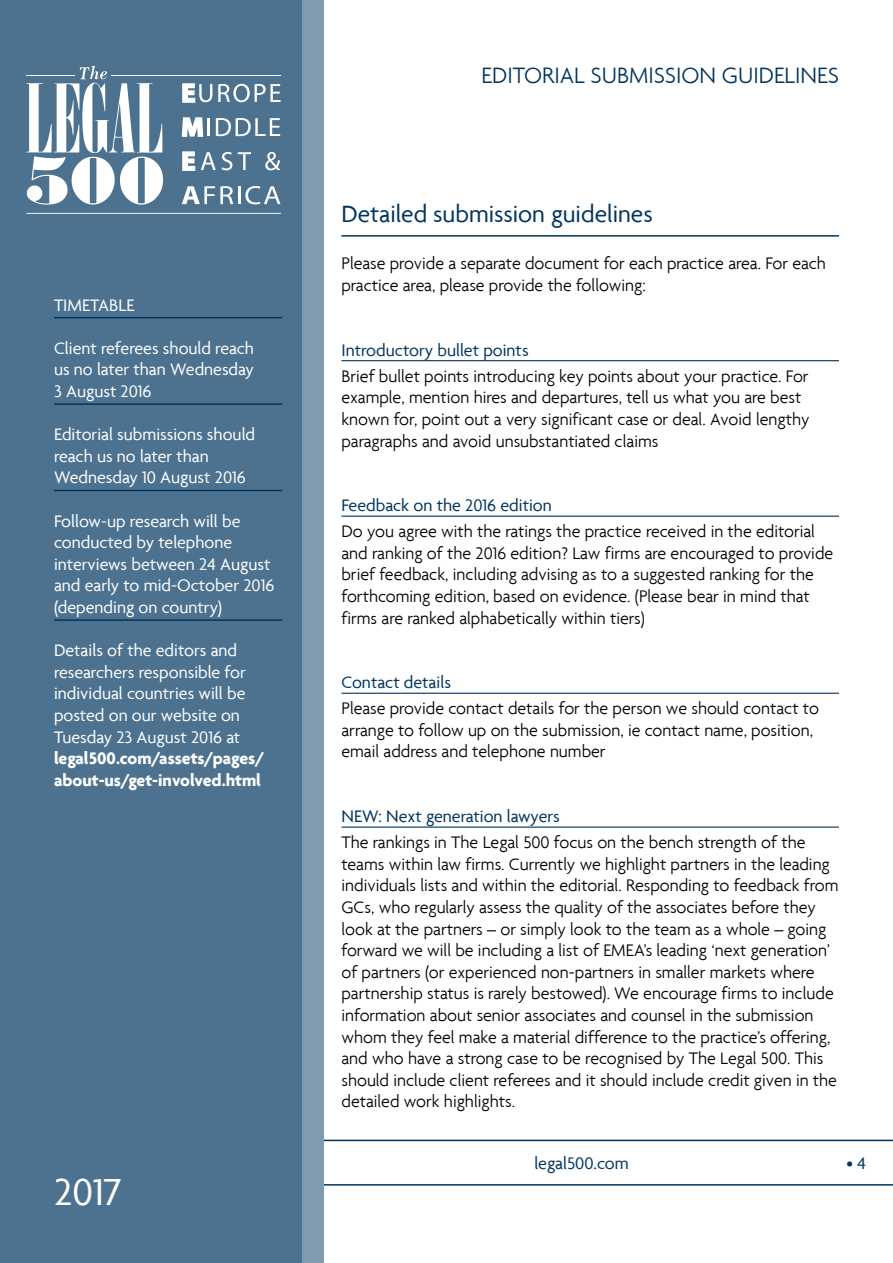
<style>
.page{position:relative;width:893px;height:1263px;background:#fff}
.page>*{position:absolute;margin:0;border:0;box-sizing:border-box;transform-origin:0 0}
.t1{font:40.5px "Agenda";color:#fff}
.t2{font:25.5px "Agenda";color:#00355f}
.t3{font:300 24px "Agenda";color:#00355f}
.t4{font:300 18px/21.6px "Agenda";color:#000}
.t5{font:18px/21.6px "Agenda";color:#fff}
.t6{font:18px "Agenda";color:#00355f}
.t7{font:700 18px/21.6px "Agenda";color:#fff}
</style>
<div class="page">
<svg style="left:323px;top:1140px;width:570px;height:45px"></svg>
<div style="left:0;top:0;width:323px;height:1263px;background:#809aaf"></div>
<div style="left:0;top:0;width:302px;height:1263px;background:#4d728f"></div>
<hr style="left:54px;top:317px;width:228px;height:1px;background:#00355f">
<hr style="left:54px;top:403px;width:228px;height:2px;background:#00355f">
<hr style="left:54px;top:490px;width:228px;height:1px;background:#00355f">
<hr style="left:54px;top:619px;width:228px;height:2px;background:#00355f">
<svg style="left:26px;top:66px;width:138px;height:139px"></svg>
<hr style="left:26px;top:75px;width:49px;height:1px;background:#fff">
<hr style="left:111px;top:75px;width:170px;height:1px;background:#fff">
<hr style="left:26px;top:213px;width:255px;height:1px;background:#fff">
<svg style="left:181px;top:83px;width:100px;height:54px"></svg>
<svg style="left:182px;top:151px;width:34px;height:20px"></svg>
<svg style="left:222px;top:152px;width:10px;height:18px"></svg>
<svg style="left:238px;top:152px;width:13px;height:18px"></svg>
<svg style="left:265px;top:152px;width:15px;height:18px"></svg>
<svg style="left:182px;top:186px;width:98px;height:18px"></svg>
<hr style="left:341px;top:235px;width:498px;height:2px;background:#00355f">
<hr style="left:341px;top:360px;width:498px;height:1px;background:#00355f">
<hr style="left:341px;top:516px;width:498px;height:1px;background:#00355f">
<hr style="left:341px;top:693px;width:498px;height:1px;background:#00355f">
<hr style="left:341px;top:826px;width:498px;height:2px;background:#00355f">
<p class="t5" style="left:54px;top:294px;width:82px">TIMETABLE</p>
<p class="t5" style="left:54px;top:337px;width:202px;text-align:justify">Client referees should reach us no later than Wednesday 3 August 2016</p>
<p class="t5" style="left:54px;top:423px;width:203px">Editorial submissions should reach us no later than<br>Wednesday 10 August 2016</p>
<p class="t5" style="left:54px;top:510px;width:222px">Follow-up research will be conducted by telephone interviews between 24 August and early to mid-October 2016 (depending on country)</p>
<p class="t5" style="left:54px;top:639px;width:193px">Details of the editors and researchers responsible for individual countries will be posted on our website on<br>Tuesday 23 August 2016 at</p>
<p class="t7" style="left:54px;top:747px;width:212px">legal500.com/assets/pages/ about-us/get-involved.html</p>
<h1 class="t1" style="left:54px;top:1168px;width:69px">2017</h1>
<h3 class="t3" style="left:482px;top:61px;width:359px">EDITORIAL SUBMISSION GUIDELINES</h3>
<h2 class="t2" style="left:341px;top:199px;width:313px">Detailed submission guidelines</h2>
<p class="t4" style="left:341px;top:253px;width:486px">Please provide a separate document for each practice area. For each practice area, please provide the following:</p>
<p class="t6" style="left:341px;top:339px;width:189px">Introductory bullet points</p>
<p class="t4" style="left:341px;top:365px;width:469px">Brief bullet points introducing key points about your practice. For example, mention hires and departures, tell us what you are best known for, point out a very significant case or deal. Avoid lengthy paragraphs and avoid unsubstantiated claims</p>
<p class="t6" style="left:341px;top:495px;width:212px">Feedback on the 2016 edition</p>
<p class="t4" style="left:341px;top:520px;width:493px">Do you agree with the ratings the practice received in the editorial and ranking of the 2016 edition? Law firms are encouraged to provide brief feedback, including advising as to a suggested ranking for the forthcoming edition, based on evidence. (Please bear in mind that firms are ranked alphabetically within tiers)</p>
<p class="t6" style="left:341px;top:672px;width:111px">Contact details</p>
<p class="t4" style="left:341px;top:697px;width:479px">Please provide contact details for the person we should contact to arrange to follow up on the submission, ie contact name, position, email address and telephone number</p>
<p class="t6" style="left:341px;top:806px;width:220px">NEW: Next generation lawyers</p>
<p class="t4" style="left:341px;top:831px;width:499px">The rankings in The Legal 500 focus on the bench strength of the teams within law firms. Currently we highlight partners in the leading individuals lists and within the editorial. Responding to feedback from GCs, who regularly assess the quality of the associates before they look at the partners – or simply look to the team as a whole – going forward we will be including a list of EMEA’s leading ‘next generation’ of partners (or experienced non-partners in smaller markets where partnership status is rarely bestowed). We encourage firms to include information about senior associates and counsel in the submission whom they feel make a material difference to the practice’s offering, and who have a strong case to be recognised by The Legal 500. This should include client referees and it should include credit given in the detailed work highlights.</p>
<p class="t6" style="left:534px;top:1152px;width:96px">legal500.com</p>
<p class="t6" style="left:847px;top:1152px;width:21px">•4</p>
</div>
